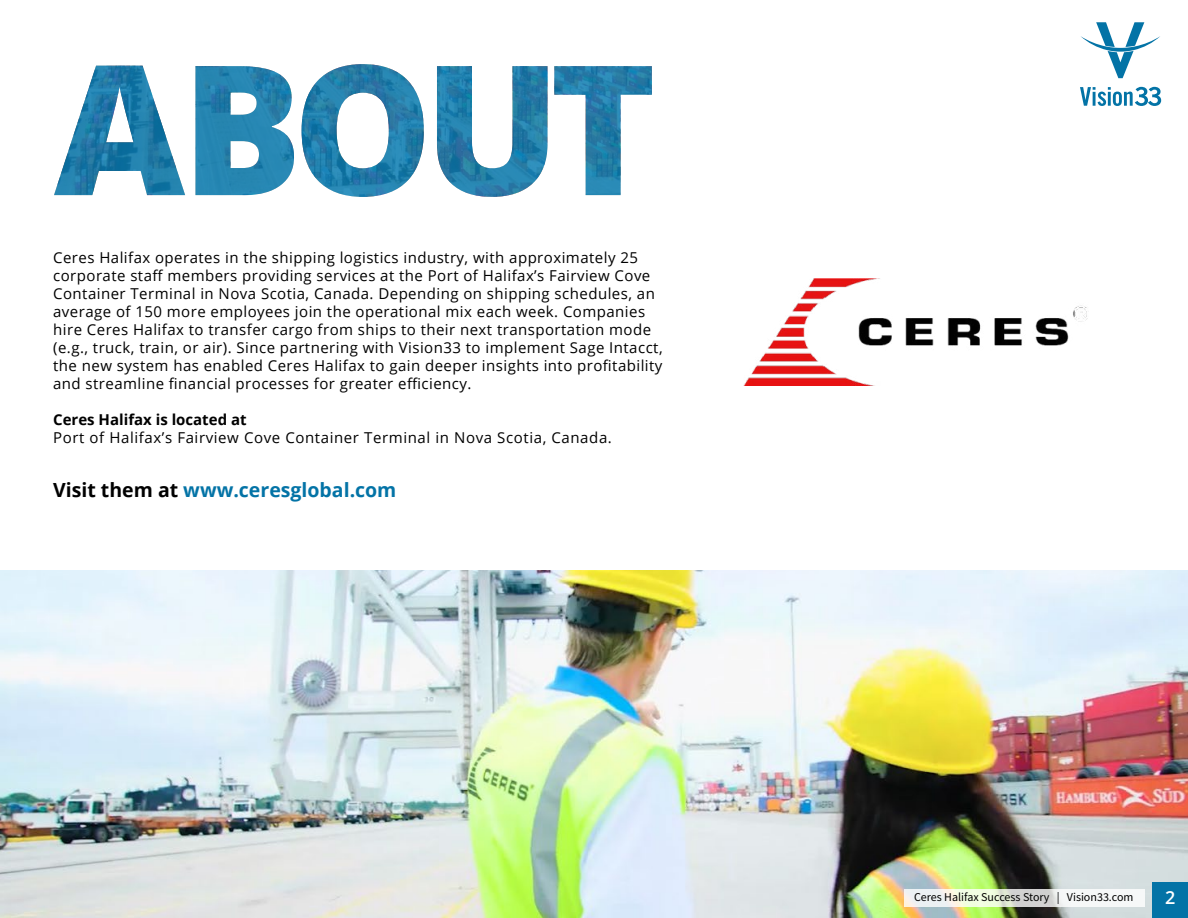
<style>
.page{position:relative;width:1188px;height:918px;background:#fff}
.page>*{position:absolute;margin:0;border:0;box-sizing:border-box;transform-origin:0 0}
.t1{font:700 19.5px "Open Sans";color:#0373a6}
.t2{font:600 18px "Open Sans";color:#fff}
.t3{font:15px/18px "Open Sans";letter-spacing:.03em;color:#000}
.t4{font:700 15px "Open Sans";color:#000}
.t5{font:12px "Source Sans Pro";color:#000}
.s1{color:#000}
</style>
<div class="page">
<img style="left:0;top:570px;width:1188px;height:348px">
<div style="left:1152px;top:882px;width:36px;height:36px;background:#0373a6"></div>
<svg style="left:1081px;top:22px;width:79px;height:56px"></svg>
<svg style="left:1080px;top:87px;width:81px;height:19px"></svg>
<svg style="left:904px;top:889px;width:241px;height:18px;fill:#f1f8f1"></svg>
<img style="left:743px;top:279px;width:345px;height:107px">
<svg style="left:54px;top:64px;width:598px;height:133px"></svg>
<p class="t3" style="left:53px;top:248px;width:611px">Ceres Halifax operates in the shipping logistics industry, with approximately 25 corporate staff members providing services at the Port of Halifax’s Fairview Cove Container Terminal in Nova Scotia, Canada. Depending on shipping schedules, an average of 150 more employees join the operational mix each week. Companies hire Ceres Halifax to transfer cargo from ships to their next transportation mode (e.g., truck, train, or air). Since partnering with Vision33 to implement Sage Intacct, the new system has enabled Ceres Halifax to gain deeper insights into profitability and streamline financial processes for greater efficiency.</p>
<p class="t4" style="left:53px;top:409px;width:195px">Ceres Halifax is located at</p>
<p class="t3" style="left:53px;top:428px;width:560px">Port of Halifax’s Fairview Cove Container Terminal in Nova Scotia, Canada.</p>
<h1 class="t1" style="left:53px;top:476px;width:345px"><span class="s1">Visit them at</span> www.ceresglobal.com</h1>
<p class="t5" style="left:914px;top:889px;width:221px">Ceres Halifax Success Story | Vision33.com</p>
<p class="t2" style="left:1165px;top:885px;width:12px">2</p>
</div>
